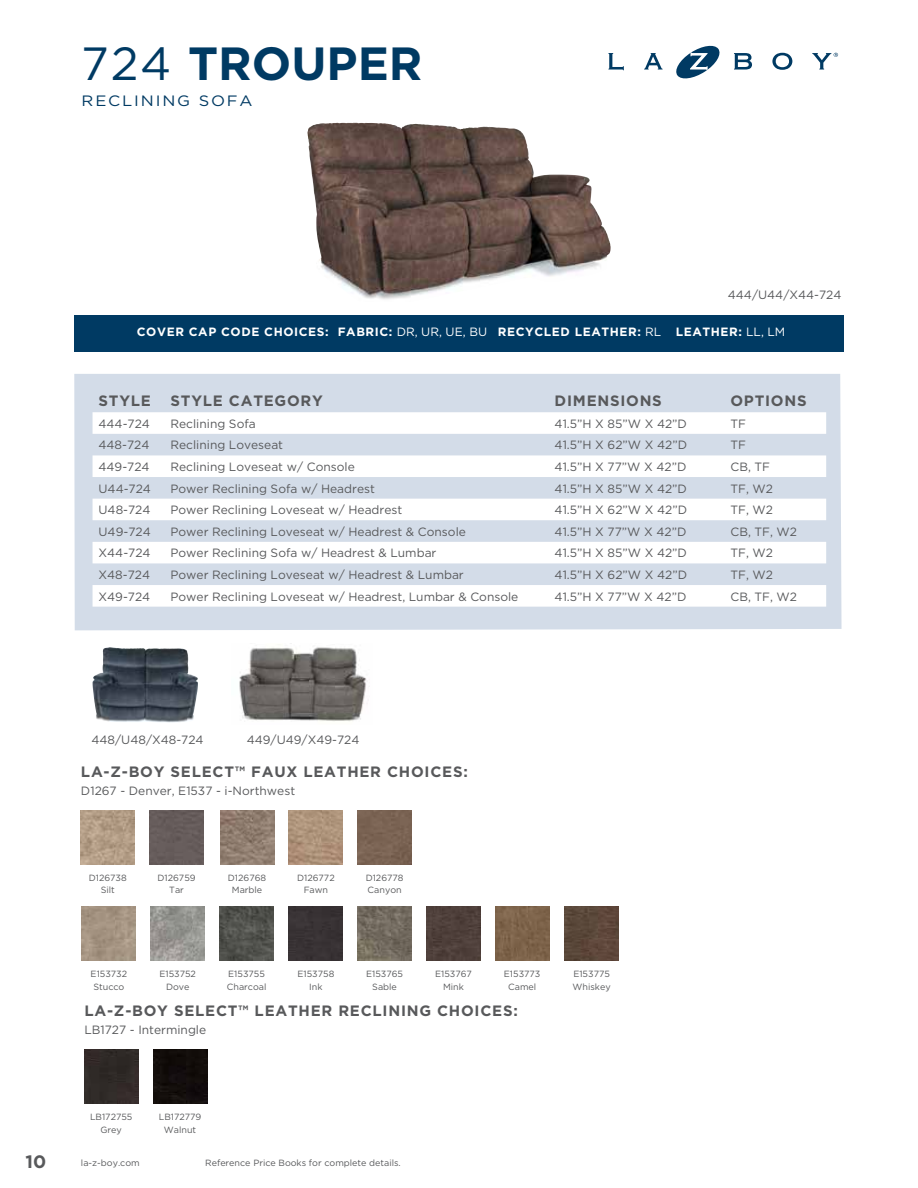
<style>
.page{position:relative;width:918px;height:1188px;background:#fff}
.page>*{position:absolute;margin:0;border:0;box-sizing:border-box;transform-origin:0 0}
.t1{font:700 46.5px "Gotham";color:#003a63}
.t2{font:700 18px "Gotham";color:#58595b}
.t3{font:700 15px "Gotham";letter-spacing:.05em;color:#58595b}
.t4{font:15px "Gotham";letter-spacing:.11em;color:#003a63;scale:1.1 1}
.t5{font:12px "Gotham";color:#58595b}
.t6{font:700 12px "Gotham";letter-spacing:.05em;color:#fff}
.t7{font:9px/12.6px "Gotham";color:#58595b;text-align:center}
.s1{font-weight:400}
</style>
<div class="page">
<img style="left:307px;top:123px;width:304px;height:176px">
<img style="left:239px;top:647px;width:129px;height:74px">
<img style="left:93px;top:647px;width:105px;height:76px">
<div style="left:74px;top:374px;width:768px;height:256px;background:#d3dce8"></div>
<div style="left:74px;top:315px;width:770px;height:36px;background:#003a63"></div>
<img style="left:81px;top:810px;width:54px;height:54px">
<img style="left:82px;top:906px;width:54px;height:54px">
<div style="left:358px;top:810px;width:54px;height:54px;background:#7a6353"></div>
<img style="left:495px;top:906px;width:54px;height:54px">
<img style="left:565px;top:906px;width:54px;height:54px">
<img style="left:220px;top:810px;width:54px;height:54px">
<img style="left:358px;top:906px;width:54px;height:54px">
<img style="left:220px;top:906px;width:54px;height:54px">
<div style="left:150px;top:810px;width:54px;height:54px;background:#665c5b"></div>
<img style="left:151px;top:906px;width:54px;height:54px">
<div style="left:289px;top:906px;width:54px;height:54px;background:#383234"></div>
<img style="left:289px;top:810px;width:54px;height:54px">
<div style="left:426px;top:906px;width:54px;height:54px;background:#4e3f3a"></div>
<div style="left:84px;top:1050px;width:54px;height:54px;background:#302a27"></div>
<div style="left:153px;top:1050px;width:54px;height:54px;background:#120d0b"></div>
<svg style="left:93px;top:412px;width:733px;height:195px"></svg>
<svg style="left:608px;top:53px;width:16px;height:17px"></svg>
<svg style="left:644px;top:53px;width:19px;height:17px"></svg>
<svg style="left:676px;top:45px;width:44px;height:34px"></svg>
<svg style="left:734px;top:53px;width:18px;height:17px"></svg>
<svg style="left:772px;top:53px;width:20px;height:17px"></svg>
<svg style="left:812px;top:53px;width:26px;height:17px"></svg>
<h1 class="t1" style="left:81px;top:33px;width:343px"><span class="s1">724</span> TROUPER</h1>
<p class="t4" style="left:82px;top:91px;width:157px">RECLINING SOFA</p>
<p class="t5" style="left:728px;top:287px;width:115px">444/U44/X44-724</p>
<p class="t6" style="left:137px;top:324px;width:650px">COVER CAP CODE CHOICES: FABRIC: <span class="s1">DR, UR, UE, BU</span> RECYCLED LEATHER: <span class="s1">RL</span> LEATHER: <span class="s1">LL, LM</span></p>
<p class="t3" style="left:99px;top:391px;width:54px">STYLE</p>
<p class="t3" style="left:171px;top:391px;width:154px">STYLE CATEGORY</p>
<p class="t3" style="left:555px;top:391px;width:109px">DIMENSIONS</p>
<p class="t3" style="left:730px;top:391px;width:78px">OPTIONS</p>
<p class="t5" style="left:99px;top:416px;width:53px">444-724</p>
<p class="t5" style="left:171px;top:416px;width:87px">Reclining Sofa</p>
<p class="t5" style="left:555px;top:416px;width:134px">41.5”H X 85”W X 42”D</p>
<p class="t5" style="left:730px;top:416px;width:17px">TF</p>
<p class="t5" style="left:99px;top:438px;width:52px">448-724</p>
<p class="t5" style="left:171px;top:438px;width:114px">Reclining Loveseat</p>
<p class="t5" style="left:555px;top:438px;width:134px">41.5”H X 62”W X 42”D</p>
<p class="t5" style="left:730px;top:438px;width:17px">TF</p>
<p class="t5" style="left:99px;top:459px;width:53px">449-724</p>
<p class="t5" style="left:171px;top:459px;width:186px">Reclining Loveseat w/ Console</p>
<p class="t5" style="left:555px;top:459px;width:133px">41.5”H X 77”W X 42”D</p>
<p class="t5" style="left:730px;top:459px;width:41px">CB, TF</p>
<p class="t5" style="left:99px;top:481px;width:54px">U44-724</p>
<p class="t5" style="left:171px;top:481px;width:206px">Power Reclining Sofa w/ Headrest</p>
<p class="t5" style="left:555px;top:481px;width:134px">41.5”H X 85”W X 42”D</p>
<p class="t5" style="left:730px;top:481px;width:44px">TF, W2</p>
<p class="t5" style="left:99px;top:502px;width:54px">U48-724</p>
<p class="t5" style="left:171px;top:502px;width:233px">Power Reclining Loveseat w/ Headrest</p>
<p class="t5" style="left:555px;top:502px;width:134px">41.5”H X 62”W X 42”D</p>
<p class="t5" style="left:730px;top:502px;width:44px">TF, W2</p>
<p class="t5" style="left:99px;top:524px;width:54px">U49-724</p>
<p class="t5" style="left:171px;top:524px;width:297px">Power Reclining Loveseat w/ Headrest &amp; Console</p>
<p class="t5" style="left:555px;top:524px;width:133px">41.5”H X 77”W X 42”D</p>
<p class="t5" style="left:730px;top:524px;width:68px">CB, TF, W2</p>
<p class="t5" style="left:99px;top:546px;width:54px">X44-724</p>
<p class="t5" style="left:171px;top:546px;width:267px">Power Reclining Sofa w/ Headrest &amp; Lumbar</p>
<p class="t5" style="left:555px;top:546px;width:134px">41.5”H X 85”W X 42”D</p>
<p class="t5" style="left:730px;top:546px;width:44px">TF, W2</p>
<p class="t5" style="left:99px;top:567px;width:53px">X48-724</p>
<p class="t5" style="left:171px;top:567px;width:295px">Power Reclining Loveseat w/ Headrest &amp; Lumbar</p>
<p class="t5" style="left:555px;top:567px;width:134px">41.5”H X 62”W X 42”D</p>
<p class="t5" style="left:730px;top:567px;width:44px">TF, W2</p>
<p class="t5" style="left:99px;top:589px;width:53px">X49-724</p>
<p class="t5" style="left:171px;top:589px;width:349px">Power Reclining Loveseat w/ Headrest, Lumbar &amp; Console</p>
<p class="t5" style="left:555px;top:589px;width:133px">41.5”H X 77”W X 42”D</p>
<p class="t5" style="left:730px;top:589px;width:68px">CB, TF, W2</p>
<p class="t5" style="left:92px;top:732px;width:114px">448/U48/X48-724</p>
<p class="t5" style="left:247px;top:732px;width:114px">449/U49/X49-724</p>
<p class="t3" style="left:81px;top:762px;width:388px">LA-Z-BOY SELECT™ FAUX LEATHER CHOICES:</p>
<p class="t5" style="left:81px;top:783px;width:216px">D1267 - Denver, E1537 - i-Northwest</p>
<p class="t7" style="left:89px;top:871px;width:40px">D126738<br>Silt</p>
<p class="t7" style="left:158px;top:871px;width:40px">D126759<br>Tar</p>
<p class="t7" style="left:228px;top:871px;width:40px">D126768<br>Marble</p>
<p class="t7" style="left:297px;top:871px;width:39px">D126772<br>Fawn</p>
<p class="t7" style="left:366px;top:871px;width:39px;text-align:left">D126778<br>Canyon</p>
<p class="t7" style="left:91px;top:967px;width:38px">E153732<br>Stucco</p>
<p class="t7" style="left:160px;top:967px;width:38px">E153752<br>Dove</p>
<p class="t7" style="left:298px;top:967px;width:38px">E153758<br>Ink</p>
<p class="t7" style="left:227px;top:967px;width:41px;text-align:left">E153755<br>Charcoal</p>
<p class="t7" style="left:366px;top:967px;width:38px">E153765<br>Sable</p>
<p class="t7" style="left:435px;top:967px;width:38px">E153767<br>Mink</p>
<p class="t7" style="left:504px;top:967px;width:38px">E153773<br>Camel</p>
<p class="t7" style="left:573px;top:967px;width:40px;text-align:left">E153775<br>Whiskey</p>
<p class="t3" style="left:84px;top:1001px;width:435px">LA-Z-BOY SELECT™ LEATHER RECLINING CHOICES:</p>
<p class="t5" style="left:84px;top:1022px;width:123px">LB1727 - Intermingle</p>
<p class="t7" style="left:90px;top:1110px;width:44px">LB172755<br>Grey</p>
<p class="t7" style="left:159px;top:1110px;width:44px">LB172779<br>Walnut</p>
<h2 class="t2" style="left:26px;top:1150px;width:22px">10</h2>
<p class="t7" style="left:81px;top:1157px;width:60px">la-z-boy.com</p>
<p class="t7" style="left:205px;top:1157px;width:197px">Reference Price Books for complete details.</p>
</div>
